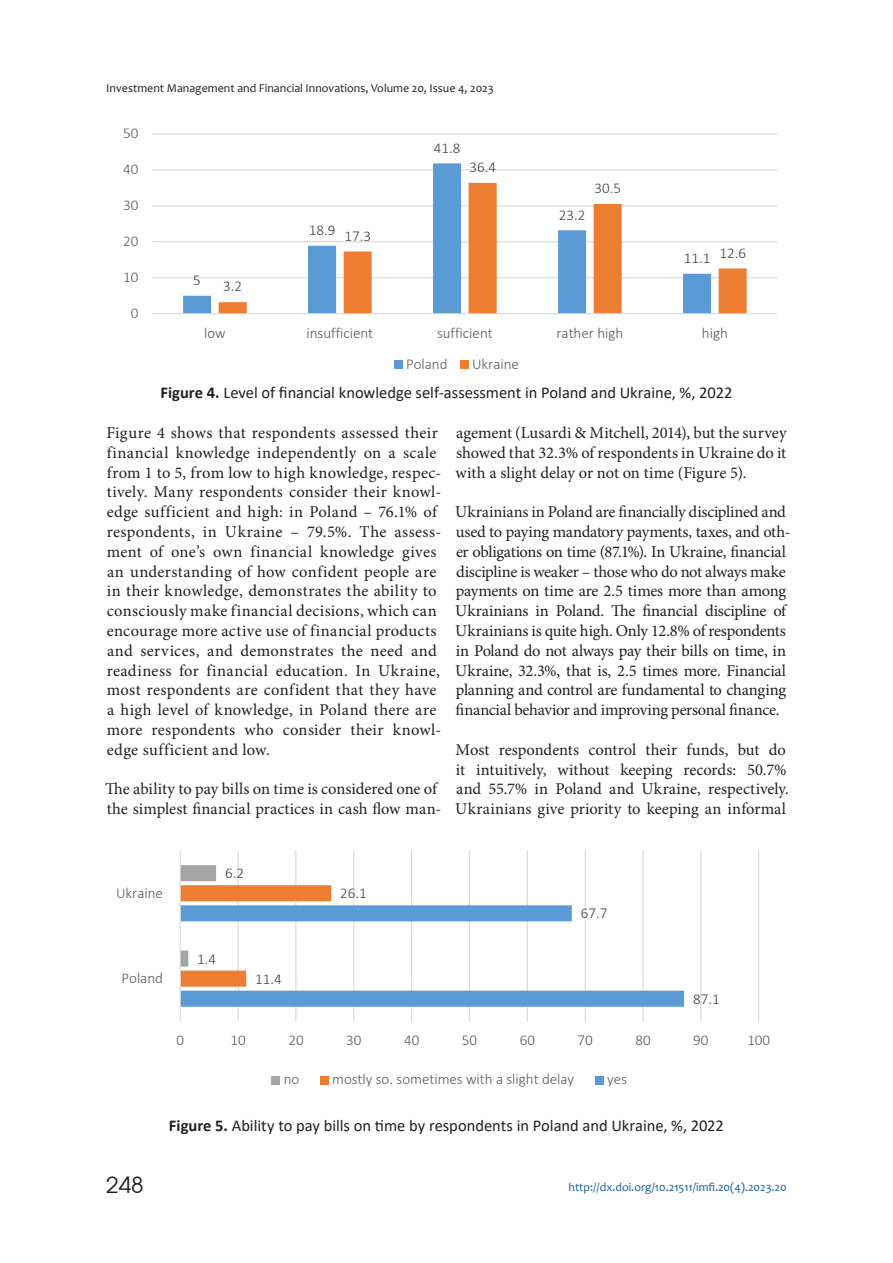
<style>
.page{position:relative;width:893px;height:1263px;background:#fff}
.page>*{position:absolute;margin:0;border:0;box-sizing:border-box;transform-origin:0 0}
.t1{font:22.5px "Avant Garde Gothic C";color:#231f20}
.t2{font:16.5px/19.8px "Minion Pro";letter-spacing:.01em;color:#231f20}
.t3{font:16.5px/19.8px "Minion Pro";letter-spacing:-.015em;color:#231f20}
.t4{font:16.5px "Calibri";letter-spacing:-.005em;color:#231f20}
.t5{font:300 15px "Calibri";color:#595959}
.t6{font:300 15px "Calibri";color:#404040}
.t7{font:12px "Candara";color:#231f20}
.t8{font:12px "Candara";color:#175d9e}
.s1{font-weight:700}
</style>
<div class="page">
<hr style="left:152px;top:277px;width:625px;height:1px;background:#d9d9d9">
<hr style="left:152px;top:241px;width:625px;height:1px;background:#d9d9d9">
<hr style="left:152px;top:205px;width:625px;height:1px;background:#d9d9d9">
<hr style="left:152px;top:169px;width:625px;height:1px;background:#d9d9d9">
<hr style="left:152px;top:133px;width:625px;height:1px;background:#d9d9d9">
<svg style="left:183px;top:163px;width:528px;height:150px"></svg>
<svg style="left:219px;top:183px;width:528px;height:130px"></svg>
<hr style="left:152px;top:313px;width:625px;height:1px;background:#d9d9d9">
<div style="left:394px;top:361px;width:9px;height:8px;background:#5b9bd5"></div>
<div style="left:460px;top:361px;width:8px;height:8px;background:#ed7d31"></div>
<hr style="left:238px;top:850px;width:1px;height:171px;background:#d9d9d9">
<hr style="left:295px;top:850px;width:1px;height:171px;background:#d9d9d9">
<hr style="left:353px;top:850px;width:1px;height:171px;background:#d9d9d9">
<hr style="left:411px;top:850px;width:1px;height:171px;background:#d9d9d9">
<hr style="left:469px;top:850px;width:1px;height:171px;background:#d9d9d9">
<hr style="left:527px;top:850px;width:1px;height:171px;background:#d9d9d9">
<hr style="left:585px;top:850px;width:1px;height:171px;background:#d9d9d9">
<hr style="left:642px;top:850px;width:2px;height:171px;background:#d9d9d9">
<hr style="left:700px;top:850px;width:1px;height:171px;background:#d9d9d9">
<hr style="left:758px;top:850px;width:1px;height:171px;background:#d9d9d9">
<svg style="left:181px;top:905px;width:503px;height:102px"></svg>
<svg style="left:181px;top:865px;width:150px;height:122px"></svg>
<hr style="left:180px;top:850px;width:1px;height:171px;background:#d9d9d9">
<div style="left:272px;top:1076px;width:8px;height:8px;background:#a5a5a5"></div>
<div style="left:320px;top:1076px;width:9px;height:8px;background:#ed7d31"></div>
<div style="left:595px;top:1076px;width:8px;height:8px;background:#5b9bd5"></div>
<p class="t7" style="left:106px;top:83px;width:389px">Investment Management and Financial Innovations, Volume 20, Issue 4, 2023</p>
<p class="t5" style="left:123px;top:128px;width:17px">50</p>
<p class="t5" style="left:123px;top:164px;width:17px">40</p>
<p class="t5" style="left:123px;top:199px;width:17px">30</p>
<p class="t5" style="left:123px;top:235px;width:17px">20</p>
<p class="t5" style="left:123px;top:271px;width:17px">10</p>
<p class="t5" style="left:131px;top:307px;width:9px">0</p>
<p class="t6" style="left:193px;top:274px;width:9px">5</p>
<p class="t6" style="left:223px;top:281px;width:20px">3.2</p>
<p class="t6" style="left:309px;top:224px;width:28px">18.9</p>
<p class="t6" style="left:344px;top:230px;width:28px">17.3</p>
<p class="t6" style="left:434px;top:142px;width:28px">41.8</p>
<p class="t6" style="left:469px;top:161px;width:28px">36.4</p>
<p class="t6" style="left:559px;top:209px;width:28px">23.2</p>
<p class="t6" style="left:594px;top:183px;width:28px">30.5</p>
<p class="t6" style="left:684px;top:252px;width:28px">11.1</p>
<p class="t6" style="left:719px;top:247px;width:28px">12.6</p>
<p class="t5" style="left:204px;top:327px;width:23px">low</p>
<p class="t5" style="left:306px;top:327px;width:68px">insufficient</p>
<p class="t5" style="left:437px;top:327px;width:57px">sufficient</p>
<p class="t5" style="left:556px;top:327px;width:68px">rather high</p>
<p class="t5" style="left:702px;top:327px;width:27px">high</p>
<p class="t5" style="left:406px;top:358px;width:43px">Poland</p>
<p class="t5" style="left:472px;top:358px;width:48px">Ukraine</p>
<p class="t4" style="left:161px;top:381px;width:573px"><span class="s1">Figure 4.</span> Level of financial knowledge self-assessment in Poland and Ukraine, %, 2022</p>
<p class="t2" style="left:106px;top:423px;width:336px">Figure 4 shows that respondents assessed their financial knowledge independently on a scale from 1 to 5, from low to high knowledge, respec&shy;tively. Many respondents consider their knowl&shy;edge sufficient and high: in Poland – 76.1% of respondents, in Ukraine – 79.5%. The assess&shy;ment of one’s own financial knowledge gives an understanding of how confident people are in their knowledge, demonstrates the ability to consciously make financial decisions, which can encourage more active use of financial products and services, and demonstrates the need and readiness for financial education. In Ukraine, most respondents are confident that they have a high level of knowledge, in Poland there are more respondents who consider their knowl&shy;edge sufficient and low.</p>
<p class="t2" style="left:105px;top:780px;width:338px">The ability to pay bills on time is considered one of the simplest financial practices in cash flow man-</p>
<p class="t2" style="left:455px;top:423px;width:333px;text-align:justify">agement (Lusardi &amp; Mitchell, 2014), but the survey showed that 32.3% of respondents in Ukraine do it with a slight delay or not on time (Figure 5).</p>
<p class="t3" style="left:455px;top:503px;width:337px">Ukrainians in Poland are financially disciplined and used to paying mandatory payments, taxes, and oth&shy;er obligations on time (87.1%). In Ukraine, financial discipline is weaker – those who do not always make payments on time are 2.5 times more than among Ukrainians in Poland. The financial discipline of Ukrainians is quite high. Only 12.8% of respondents in Poland do not always pay their bills on time, in Ukraine, 32.3%, that is, 2.5 times more. Financial planning and control are fundamental to changing financial behavior and improving personal finance.</p>
<p class="t2" style="left:455px;top:740px;width:335px">Most respondents control their funds, but do it intuitively, without keeping records: 50.7% and 55.7% in Poland and Ukraine, respectively.<br>Ukrainians give priority to keeping an informal</p>
<p class="t5" style="left:116px;top:887px;width:48px">Ukraine</p>
<p class="t5" style="left:122px;top:972px;width:43px">Poland</p>
<p class="t6" style="left:225px;top:868px;width:20px">6.2</p>
<p class="t6" style="left:197px;top:953px;width:20px">1.4</p>
<p class="t6" style="left:255px;top:973px;width:28px">11.4</p>
<p class="t6" style="left:340px;top:888px;width:28px">26.1</p>
<p class="t6" style="left:581px;top:908px;width:28px">67.7</p>
<p class="t6" style="left:693px;top:993px;width:28px">87.1</p>
<p class="t5" style="left:176px;top:1034px;width:9px">0</p>
<p class="t5" style="left:230px;top:1034px;width:17px">10</p>
<p class="t5" style="left:288px;top:1034px;width:17px">20</p>
<p class="t5" style="left:346px;top:1034px;width:17px">30</p>
<p class="t5" style="left:404px;top:1034px;width:17px">40</p>
<p class="t5" style="left:462px;top:1034px;width:17px">50</p>
<p class="t5" style="left:520px;top:1034px;width:17px">60</p>
<p class="t5" style="left:578px;top:1034px;width:17px">70</p>
<p class="t5" style="left:635px;top:1034px;width:17px">80</p>
<p class="t5" style="left:693px;top:1034px;width:17px">90</p>
<p class="t5" style="left:747px;top:1034px;width:24px">100</p>
<p class="t5" style="left:284px;top:1074px;width:17px">no</p>
<p class="t5" style="left:332px;top:1074px;width:244px">mostly so. sometimes with a slight delay</p>
<p class="t5" style="left:607px;top:1074px;width:21px">yes</p>
<h1 class="t1" style="left:106px;top:1172px;width:39px">248</h1>
<p class="t4" style="left:169px;top:1114px;width:556px"><span class="s1">Figure 5.</span> Ability to pay bills on time by respondents in Poland and Ukraine, %, 2022</p>
<p class="t8" style="left:568px;top:1179px;width:220px">http://dx.doi.org/10.21511/imfi.20(4).2023.20</p>
</div>
